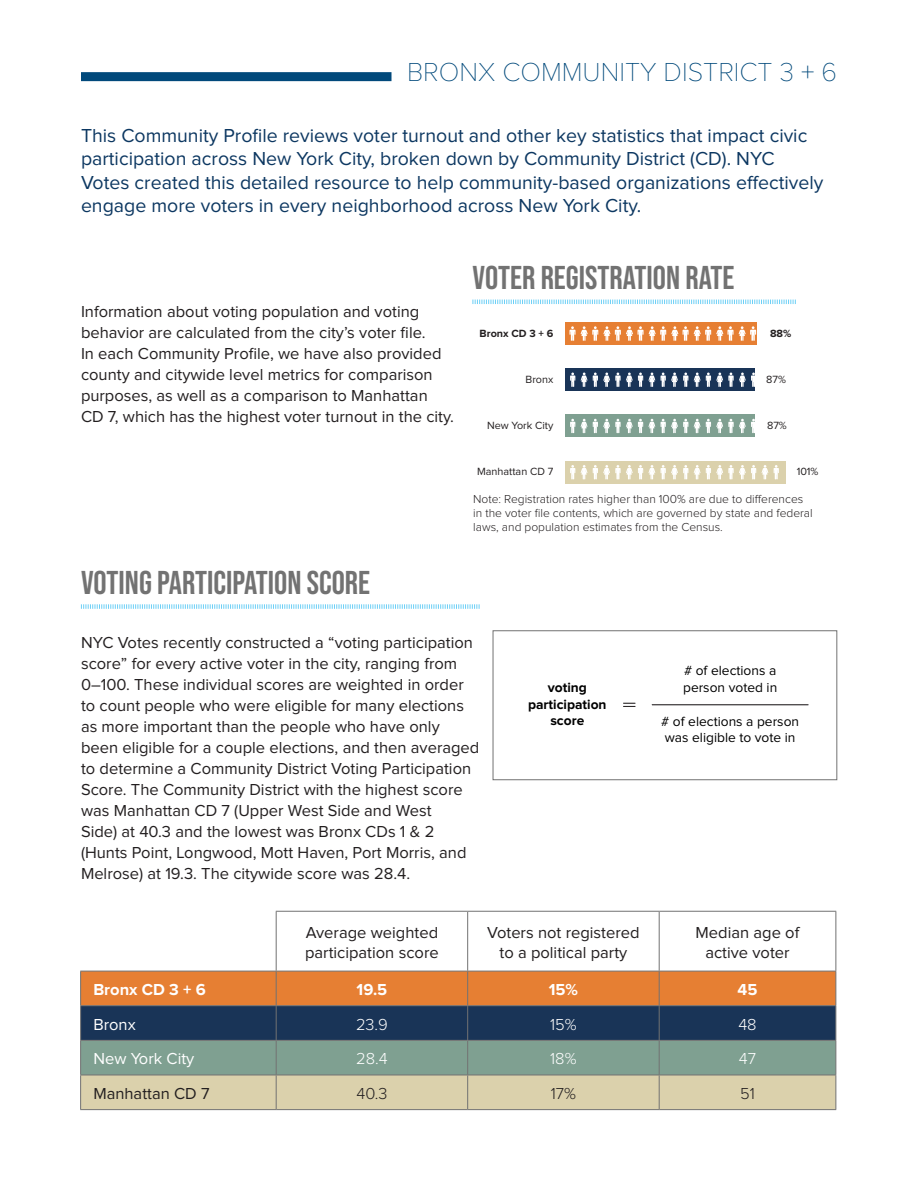
<style>
.page{position:relative;width:918px;height:1188px;background:#fff}
.page>*{position:absolute;margin:0;border:0;box-sizing:border-box;transform-origin:0 0}
.subhead_1{font:33px "Bebas Neue";color:#727272}
.t1{font:100 27px "Proxima Nova T";color:#01497b}
.t2{font:19.5px/23.4px "Proxima Nova";color:#0c3761}
.body{font:16.5px/21px "Proxima Nova";color:#231f20}
.t3{font:700 16.5px "Proxima Nova";color:#fff}
.t4{font:300 16.5px "Proxima Nova";color:#fff}
.t5{font:16.5px "Proxima Nova";color:#fff}
.t6{font:300 16.5px "Proxima Nova";color:#231f20}
.t7{font:13.8px/16.5px "Proxima Nova";color:#000}
.t8{font:700 13.8px/16.5px "Proxima Nova";color:#000;text-align:center}
.footnotes___Back{font:300 12px/14.4px "Proxima Nova";color:#231f20}
.t9{font:10.8px "Proxima Nova";color:#231f20}
.t10{font:700 10.8px "Proxima Nova";color:#231f20}
</style>
<div class="page">
<div style="left:81px;top:72px;width:311px;height:9px;background:#01497b"></div>
<svg style="left:81px;top:604px;width:399px;height:5px"></svg>
<svg style="left:472px;top:300px;width:324px;height:4px"></svg>
<div style="left:565px;top:368px;width:190px;height:23px;background:#193457"></div>
<svg style="left:570px;top:373px;width:5px;height:14px"></svg>
<svg style="left:581px;top:373px;width:6px;height:14px"></svg>
<svg style="left:593px;top:373px;width:62px;height:14px"></svg>
<svg style="left:661px;top:373px;width:27px;height:14px"></svg>
<svg style="left:694px;top:373px;width:61px;height:14px"></svg>
<div style="left:566px;top:322px;width:191px;height:23px;background:#e67f33"></div>
<div style="left:565px;top:415px;width:190px;height:22px;background:#7fa091"></div>
<svg style="left:570px;top:419px;width:5px;height:14px"></svg>
<svg style="left:581px;top:419px;width:6px;height:14px"></svg>
<svg style="left:593px;top:419px;width:62px;height:14px"></svg>
<svg style="left:661px;top:419px;width:27px;height:14px"></svg>
<svg style="left:694px;top:419px;width:61px;height:14px"></svg>
<div style="left:565px;top:461px;width:221px;height:23px;background:#dbd1ac"></div>
<svg style="left:570px;top:465px;width:5px;height:14px"></svg>
<svg style="left:581px;top:465px;width:6px;height:14px"></svg>
<svg style="left:593px;top:465px;width:62px;height:14px"></svg>
<svg style="left:661px;top:465px;width:27px;height:14px"></svg>
<svg style="left:694px;top:465px;width:62px;height:14px"></svg>
<svg style="left:774px;top:465px;width:5px;height:14px"></svg>
<svg style="left:762px;top:465px;width:6px;height:14px"></svg>
<svg style="left:570px;top:326px;width:186px;height:15px"></svg>
<div style="left:493px;top:630px;width:344px;height:150px;border:1px solid #727272"></div>
<hr style="left:652px;top:705px;width:156px;height:1px;background:#231f20">
<svg style="left:623px;top:703px;width:12px;height:4px"></svg>
<svg style="left:81px;top:972px;width:755px;height:137px;background:#958871"></svg>
<hr style="left:80px;top:971px;width:196px;height:1px;background:#727272">
<hr style="left:80px;top:971px;width:1px;height:34px;background:#727272">
<hr style="left:276px;top:971px;width:1px;height:34px;background:#727272">
<hr style="left:467px;top:971px;width:1px;height:34px;background:#727272">
<hr style="left:659px;top:971px;width:1px;height:34px;background:#727272">
<hr style="left:836px;top:971px;width:1px;height:34px;background:#727272">
<hr style="left:80px;top:1005px;width:196px;height:1px;background:#727272">
<hr style="left:80px;top:1006px;width:1px;height:34px;background:#727272">
<hr style="left:276px;top:1005px;width:192px;height:1px;background:#727272">
<hr style="left:276px;top:1006px;width:1px;height:34px;background:#727272">
<hr style="left:468px;top:1005px;width:191px;height:1px;background:#727272">
<hr style="left:467px;top:1006px;width:1px;height:34px;background:#727272">
<hr style="left:659px;top:1005px;width:177px;height:1px;background:#727272">
<hr style="left:659px;top:1006px;width:1px;height:34px;background:#727272">
<hr style="left:836px;top:1006px;width:1px;height:34px;background:#727272">
<hr style="left:80px;top:1040px;width:196px;height:1px;background:#727272">
<hr style="left:80px;top:1041px;width:1px;height:34px;background:#727272">
<hr style="left:276px;top:1040px;width:192px;height:1px;background:#727272">
<hr style="left:276px;top:1041px;width:1px;height:34px;background:#727272">
<hr style="left:468px;top:1040px;width:191px;height:1px;background:#727272">
<hr style="left:467px;top:1041px;width:1px;height:34px;background:#727272">
<hr style="left:659px;top:1040px;width:177px;height:1px;background:#727272">
<hr style="left:659px;top:1041px;width:1px;height:34px;background:#727272">
<hr style="left:836px;top:1041px;width:1px;height:34px;background:#727272">
<hr style="left:80px;top:1075px;width:196px;height:1px;background:#727272">
<hr style="left:80px;top:1075px;width:1px;height:34px;background:#727272">
<hr style="left:276px;top:1075px;width:192px;height:1px;background:#727272">
<hr style="left:276px;top:1075px;width:1px;height:34px;background:#727272">
<hr style="left:468px;top:1075px;width:191px;height:1px;background:#727272">
<hr style="left:467px;top:1075px;width:1px;height:34px;background:#727272">
<hr style="left:659px;top:1075px;width:177px;height:1px;background:#727272">
<hr style="left:659px;top:1075px;width:1px;height:34px;background:#727272">
<hr style="left:836px;top:1075px;width:1px;height:34px;background:#727272">
<hr style="left:80px;top:1109px;width:196px;height:1px;background:#727272">
<hr style="left:276px;top:1109px;width:192px;height:1px;background:#727272">
<hr style="left:468px;top:1109px;width:191px;height:1px;background:#727272">
<hr style="left:659px;top:1109px;width:177px;height:1px;background:#727272">
<hr style="left:276px;top:911px;width:192px;height:1px;background:#727272">
<hr style="left:276px;top:912px;width:1px;height:59px;background:#727272">
<hr style="left:468px;top:911px;width:191px;height:1px;background:#727272">
<hr style="left:467px;top:912px;width:1px;height:59px;background:#727272">
<hr style="left:659px;top:911px;width:177px;height:1px;background:#727272">
<hr style="left:659px;top:912px;width:1px;height:59px;background:#727272">
<hr style="left:836px;top:912px;width:1px;height:59px;background:#727272">
<hr style="left:276px;top:971px;width:192px;height:1px;background:#727272">
<hr style="left:468px;top:971px;width:191px;height:1px;background:#727272">
<hr style="left:659px;top:971px;width:177px;height:1px;background:#727272">
<h2 class="t1" style="left:407px;top:52px;width:431px">BRONX COMMUNITY DISTRICT 3 + 6</h2>
<p class="t2" style="left:81px;top:125px;width:744px">This Community Profile reviews voter turnout and other key statistics that impact civic participation across New York City, broken down by Community District (CD). NYC Votes created this detailed resource to help community-based organizations effectively engage more voters in every neighborhood across New York City.</p>
<p class="body" style="left:81px;top:302px;width:375px">Information about voting population and voting behavior are calculated from the city’s voter file.<br>In each Community Profile, we have also provided county and citywide level metrics for comparison purposes, as well as a comparison to Manhattan CD 7, which has the highest voter turnout in the city.</p>
<p class="subhead_1" style="left:81px;top:563px;width:291px">VOTING PARTICIPATION SCORE</p>
<p class="subhead_1" style="left:472px;top:259px;width:263px">VOTER REGISTRATION RATE</p>
<p class="t10" style="left:480px;top:328px;width:75px">Bronx CD 3 + 6</p>
<p class="t10" style="left:770px;top:328px;width:23px">88%</p>
<p class="t9" style="left:526px;top:374px;width:29px">Bronx</p>
<p class="t9" style="left:766px;top:374px;width:21px">87%</p>
<p class="t9" style="left:487px;top:420px;width:68px">New York City</p>
<p class="t9" style="left:767px;top:420px;width:21px">87%</p>
<p class="t9" style="left:477px;top:467px;width:78px">Manhattan CD 7</p>
<p class="t9" style="left:797px;top:467px;width:23px">101%</p>
<p class="footnotes___Back" style="left:473px;top:492px;width:341px">Note: Registration rates higher than 100% are due to differences in the voter file contents, which are governed by state and federal laws, and population estimates from the Census.</p>
<p class="body" style="left:81px;top:633px;width:400px">NYC Votes recently constructed a “voting participation score” for every active voter in the city, ranging from 0–100. These individual scores are weighted in order to count people who were eligible for many elections as more important than the people who have only been eligible for a couple elections, and then averaged to determine a Community District Voting Participation Score. The Community District with the highest score was Manhattan CD 7 (Upper West Side and West<br>Side) at 40.3 and the lowest was Bronx CDs 1 &amp; 2 (Hunts Point, Longwood, Mott Haven, Port Morris, and Melrose) at 19.3. The citywide score was 28.4.</p>
<p class="t8" style="left:528px;top:680px;width:80px">voting participation score</p>
<p class="t7" style="left:683px;top:663px;width:96px"># of elections a person voted in</p>
<p class="t7" style="left:661px;top:713px;width:139px"># of elections a person was eligible to vote in</p>
<p class="body" style="left:305px;top:923px;width:135px;line-height:19.8px">Average weighted participation score</p>
<p class="body" style="left:487px;top:923px;width:154px;line-height:19.8px;text-align:center">Voters not registered to a political party</p>
<p class="body" style="left:696px;top:923px;width:105px;line-height:19.8px;text-align:center">Median age of active voter</p>
<p class="t3" style="left:93px;top:982px;width:114px">Bronx CD 3 + 6</p>
<p class="t3" style="left:357px;top:982px;width:32px">19.5</p>
<p class="t3" style="left:549px;top:982px;width:31px">15%</p>
<p class="t3" style="left:738px;top:982px;width:21px">45</p>
<p class="t5" style="left:93px;top:1017px;width:44px">Bronx</p>
<p class="t4" style="left:356px;top:1017px;width:33px">23.9</p>
<p class="t4" style="left:550px;top:1017px;width:28px">15%</p>
<p class="t4" style="left:738px;top:1017px;width:20px">48</p>
<p class="t5" style="left:93px;top:1051px;width:103px">New York City</p>
<p class="t4" style="left:356px;top:1051px;width:33px">28.4</p>
<p class="t4" style="left:550px;top:1051px;width:28px">18%</p>
<p class="t4" style="left:739px;top:1051px;width:19px">47</p>
<p class="body" style="left:93px;top:1084px;width:118px">Manhattan CD 7</p>
<p class="t6" style="left:356px;top:1086px;width:32px">40.3</p>
<p class="t6" style="left:551px;top:1086px;width:27px">17%</p>
<p class="t6" style="left:740px;top:1086px;width:16px">51</p>
</div>
